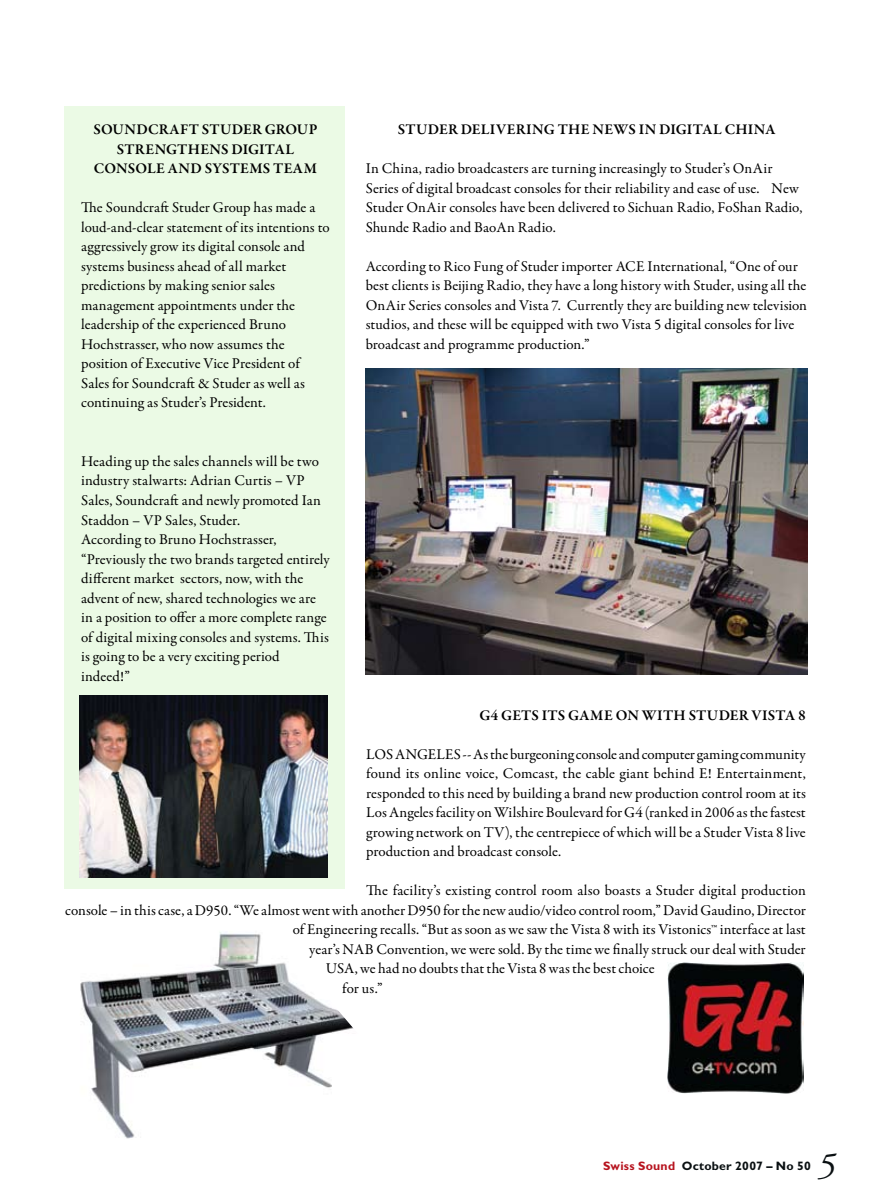
<style>
.page{position:relative;width:893px;height:1191px;background:#fff}
.page>*{position:absolute;margin:0;border:0;box-sizing:border-box;transform-origin:0 0}
.t1{font:italic 36px "Adobe Garamond Pro";color:#0a1012}
.t2{font:15px/19.5px "Garamond Premr Pro";color:#000}
.t3{font:600 15px/19.5px "Garamond Premr Pro";letter-spacing:.015em;color:#000;text-align:center}
.t4{font:700 12.3px "Gill Sans";letter-spacing:.02em;color:#0a1012}
.s1{color:#b7141f}
</style>
<div class="page">
<div style="left:64px;top:106px;width:280px;height:782px;background:#ebfae5"></div>
<img style="left:366px;top:369px;width:442px;height:306px">
<img style="left:80px;top:696px;width:247px;height:181px">
<img style="left:668px;top:962px;width:135px;height:131px">
<img style="left:80px;top:932px;width:274px;height:207px">
<p class="t3" style="left:94px;top:120px;width:225px">SOUNDCRAFT STUDER GROUP<br>STRENGTHENS DIGITAL<br>CONSOLE AND SYSTEMS TEAM</p>
<p class="t2" style="left:81px;top:198px;width:250px">The Soundcraft Studer Group has made a loud-and-clear statement of its intentions to aggressively grow its digital console and systems business ahead of all market predictions by making senior sales management appointments under the leadership of the experienced Bruno Hochstrasser, who now assumes the position of Executive Vice President of Sales for Soundcraft &amp; Studer as well as continuing as Studer’s President.</p>
<p class="t2" style="left:81px;top:452px;width:250px">Heading up the sales channels will be two industry stalwarts: Adrian Curtis – VP Sales, Soundcraft and newly promoted Ian Staddon – VP Sales, Studer.<br>According to Bruno Hochstrasser, “Previously the two brands targeted entirely different market sectors, now, with the advent of new, shared technologies we are in a position to offer a more complete range of digital mixing consoles and systems. This is going to be a very exciting period indeed!”</p>
<p class="t3" style="left:398px;top:120px;width:379px">STUDER DELIVERING THE NEWS IN DIGITAL CHINA</p>
<p class="t2" style="left:366px;top:159px;width:438px">In China, radio broadcasters are turning increasingly to Studer’s OnAir Series of digital broadcast consoles for their reliability and ease of use. New Studer OnAir consoles have been delivered to Sichuan Radio, FoShan Radio, Shunde Radio and BaoAn Radio.</p>
<p class="t2" style="left:366px;top:257px;width:443px">According to Rico Fung of Studer importer ACE International, “One of our best clients is Beijing Radio, they have a long history with Studer, using all the OnAir Series consoles and Vista 7. Currently they are building new television studios, and these will be equipped with two Vista 5 digital consoles for live broadcast and programme production.”</p>
<p class="t3" style="left:479px;top:705px;width:328px">G4 GETS ITS GAME ON WITH STUDER VISTA 8</p>
<p class="t2" style="left:366px;top:744px;width:441px;text-align:justify">LOS ANGELES -- As the burgeoning console and computer gaming community found its online voice, Comcast, the cable giant behind E! Entertainment, responded to this need by building a brand new production control room at its Los Angeles facility on Wilshire Boulevard for G4 (ranked in 2006 as the fastest growing network on TV), the centrepiece of which will be a Studer Vista 8 live production and broadcast console.</p>
<p class="t2" style="left:366px;top:881px;width:441px">The facility’s existing control room also boasts a Studer digital production</p>
<p class="t2" style="left:65px;top:900px;width:742px">console – in this case, a D950. “We almost went with another D950 for the new audio/video control room,” David Gaudino, Director</p>
<p class="t2" style="left:293px;top:920px;width:514px">of Engineering recalls. “But as soon as we saw the Vista 8 with its Vistonics™ interface at last</p>
<p class="t2" style="left:309px;top:939px;width:498px">year’s NAB Convention, we were sold. By the time we finally struck our deal with Studer</p>
<p class="t2" style="left:326px;top:959px;width:330px">USA, we had no doubts that the Vista 8 was the best choice</p>
<p class="t2" style="left:342px;top:978px;width:42px">for us.”</p>
<p class="t4" style="left:603px;top:1158px;width:209px"><span class="s1">Swiss Sound</span> October 2007 – No 50</p>
<h1 class="t1" style="left:818px;top:1144px;width:19px">5</h1>
</div>
